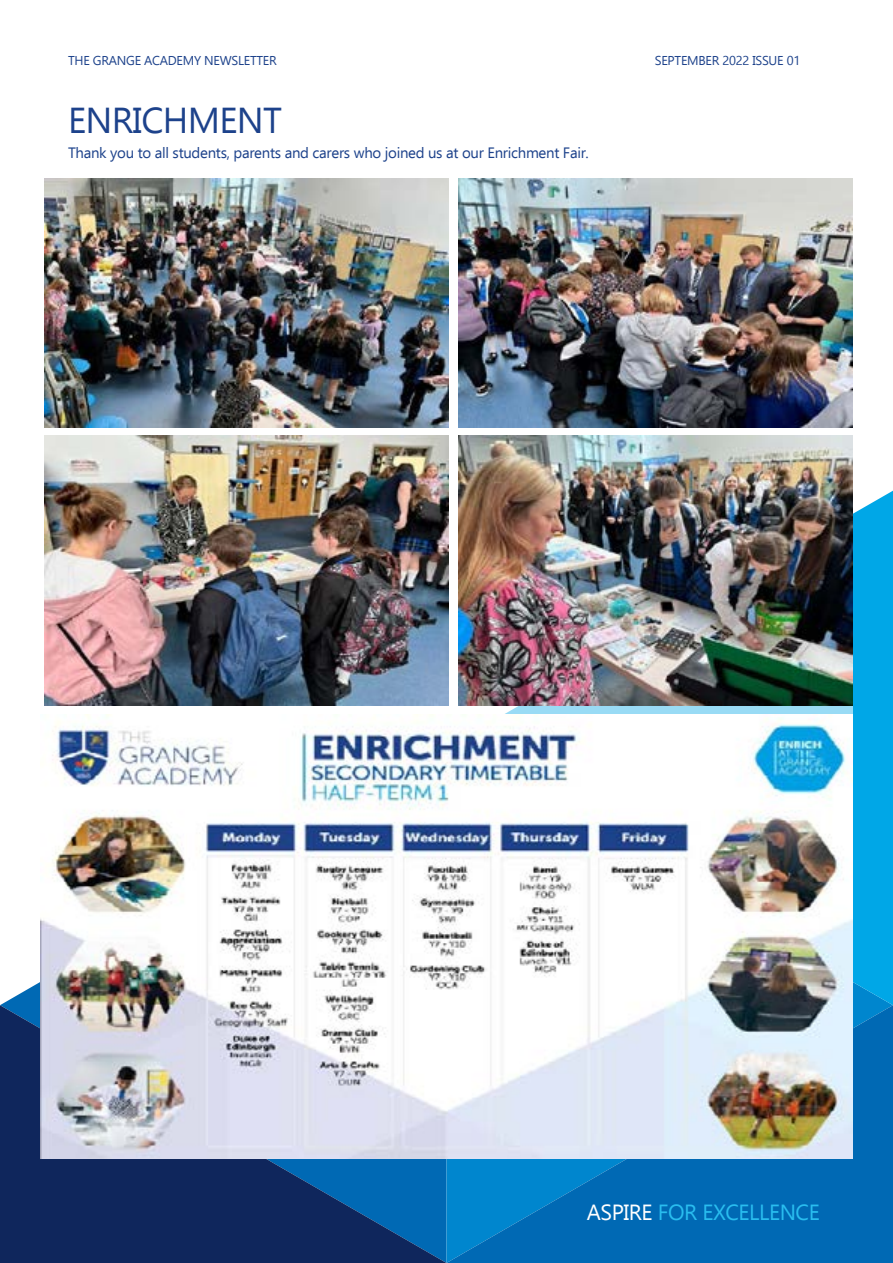
<style>
.page{position:relative;width:893px;height:1263px;background:#fff}
.page>*{position:absolute;margin:0;border:0;box-sizing:border-box;transform-origin:0 0}
.t1{font:36px "Ebrima";letter-spacing:-.02em;color:#1d428b}
.t2{font:21.9px "Ebrima";letter-spacing:-.02em;color:#29bdef}
.t3{font:15px "Ebrima";letter-spacing:-.02em;color:#1d428b}
.t4{font:12.75px "Ebrima";letter-spacing:-.02em;color:#1d428b}
.s1{color:#fff}
</style>
<div class="page">
<svg style="left:0;top:1005px;width:446px;height:258px;fill:#0f265c"></svg>
<svg style="left:446px;top:1005px;width:447px;height:258px;fill:#0069b4"></svg>
<div style="left:853px;top:491px;width:40px;height:514px;background:#00a7e7"></div>
<img style="left:41px;top:714px;width:811px;height:445px">
<img style="left:45px;top:179px;width:404px;height:248px">
<img style="left:459px;top:179px;width:393px;height:248px">
<img style="left:459px;top:436px;width:394px;height:270px">
<img style="left:45px;top:436px;width:404px;height:270px">
<p class="t4" style="left:68px;top:51px;width:210px">THE GRANGE ACADEMY NEWSLETTER</p>
<p class="t4" style="left:655px;top:51px;width:147px">SEPTEMBER 2022 ISSUE 01</p>
<h1 class="t1" style="left:68px;top:93px;width:215px">ENRICHMENT</h1>
<p class="t3" style="left:68px;top:141px;width:522px">Thank you to all students, parents and carers who joined us at our Enrichment Fair.</p>
<h2 class="t2" style="left:587px;top:1196px;width:234px"><span class="s1">ASPIRE</span> FOR EXCELLENCE</h2>
</div>
